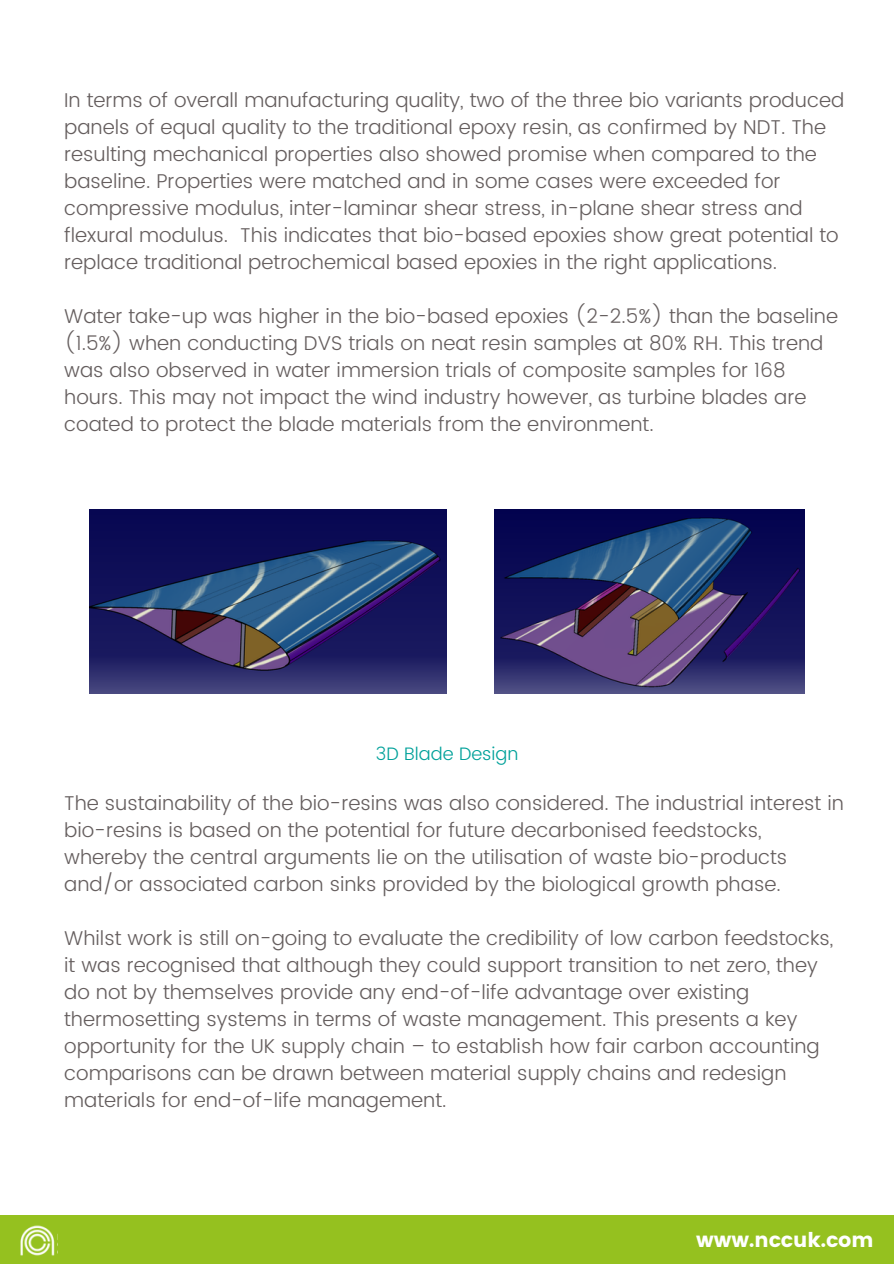
<style>
.page{position:relative;width:894px;height:1264px;background:#fff}
.page>*{position:absolute;margin:0;border:0;box-sizing:border-box;transform-origin:0 0}
.t1{font:20.4px "Poppins";color:#fff}
.t2{font:300 19.95px/27px "Poppins";color:#655e5e}
.t3{font:300 18px "Poppins";color:#00a19a}
</style>
<div class="page">
<div style="left:0;top:1215px;width:893px;height:48px;background:#95c11f"></div>
<img style="left:20px;top:1225px;width:35px;height:31px">
<img style="left:89px;top:510px;width:357px;height:183px">
<img style="left:494px;top:510px;width:310px;height:183px">
<p class="t2" style="left:64px;top:87px;width:781px">In terms of overall manufacturing quality, two of the three bio variants produced panels of equal quality to the traditional epoxy resin, as confirmed by NDT. The resulting mechanical properties also showed promise when compared to the baseline. Properties were matched and in some cases were exceeded for compressive modulus, inter-laminar shear stress, in-plane shear stress and flexural modulus. This indicates that bio-based epoxies show great potential to replace traditional petrochemical based epoxies in the right applications.</p>
<p class="t2" style="left:64px;top:303px;width:775px">Water take-up was higher in the bio-based epoxies (2-2.5%) than the baseline (1.5%) when conducting DVS trials on neat resin samples at 80% RH. This trend was also observed in water immersion trials of composite samples for 168 hours. This may not impact the wind industry however, as turbine blades are coated to protect the blade materials from the environment.</p>
<p class="t3" style="left:376px;top:743px;width:144px">3D Blade Design</p>
<p class="t2" style="left:64px;top:789px;width:781px">The sustainability of the bio-resins was also considered. The industrial interest in bio-resins is based on the potential for future decarbonised feedstocks, whereby the central arguments lie on the utilisation of waste bio-products and/or associated carbon sinks provided by the biological growth phase.</p>
<p class="t2" style="left:64px;top:924px;width:770px">Whilst work is still on-going to evaluate the credibility of low carbon feedstocks, it was recognised that although they could support transition to net zero, they do not by themselves provide any end-of-life advantage over existing thermosetting systems in terms of waste management. This presents a key opportunity for the UK supply chain – to establish how fair carbon accounting comparisons can be drawn between material supply chains and redesign materials for end-of-life management.</p>
<p class="t1" style="left:696px;top:1228px;width:179px">www.nccuk.com</p>
</div>
